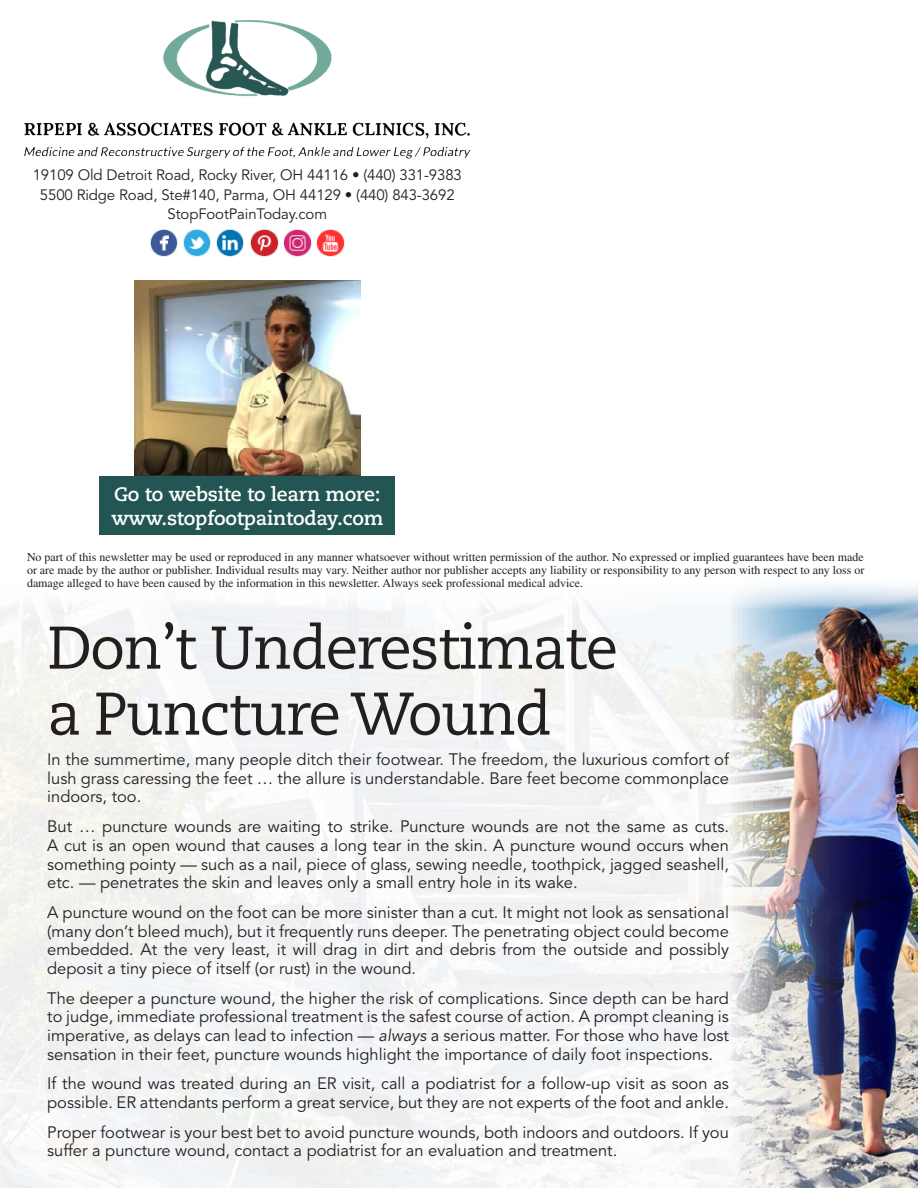
<style>
.page{position:relative;width:918px;height:1188px;background:#fff}
.page>*{position:absolute;margin:0;border:0;box-sizing:border-box;transform-origin:0 0}
.t1{font:60px/66px "Caecilia LT Std";letter-spacing:-.03em;color:#231f20}
.t2{font:700 19.5px/24px "Caecilia LT Std";letter-spacing:-.01em;color:#fff}
.t3{font:16.5px/18.8px "Avenir LT Std";color:#231f20;text-align:justify}
.t4{font:15px "Avenir LT Std";letter-spacing:-.01em;color:#231f20}
.t5{font:12px/12.8px "Times LT Std";color:#231f20;text-align:justify}
.s1{font-style:italic}
</style>
<div class="page">
<img style="left:0;top:585px;width:918px;height:603px">
<img style="left:151px;top:229px;width:27px;height:28px">
<img style="left:217px;top:229px;width:27px;height:28px">
<img style="left:184px;top:229px;width:27px;height:28px">
<img style="left:284px;top:229px;width:27px;height:28px">
<img style="left:251px;top:229px;width:27px;height:28px">
<img style="left:317px;top:229px;width:27px;height:28px">
<img style="left:25px;top:20px;width:445px;height:138px">
<img style="left:135px;top:280px;width:225px;height:197px">
<div style="left:99px;top:477px;width:296px;height:58px;background:#235652"></div>
<p class="t4" style="left:33px;top:167px;width:431px">19109 Old Detroit Road, Rocky River, OH 44116 • (440) 331-9383</p>
<p class="t4" style="left:40px;top:186px;width:416px">5500 Ridge Road, Ste#140, Parma, OH 44129 • (440) 843-3692</p>
<p class="t4" style="left:168px;top:206px;width:161px">StopFootPainToday.com</p>
<p class="t2" style="left:111px;top:482px;width:273px">Go to website to learn more: www.stopfootpaintoday.com</p>
<p class="t5" style="left:27px;top:551px;width:839px">No part of this newsletter may be used or reproduced in any manner whatsoever without written permission of the author. No expressed or implied guarantees have been made or are made by the author or publisher. Individual results may vary. Neither author nor publisher accepts any liability or responsibility to any person with respect to any loss or damage alleged to have been caused by the information in this newsletter. Always seek professional medical advice.</p>
<p class="t1" style="left:47px;top:616px;width:573px">Don’t Underestimate a Puncture Wound</p>
<p class="t3" style="left:47px;top:750px;width:683px">In the summertime, many people ditch their footwear. The freedom, the luxurious comfort of lush grass caressing the feet … the allure is understandable. Bare feet become commonplace indoors, too.</p>
<p class="t3" style="left:47px;top:817px;width:683px">But … puncture wounds are waiting to strike. Puncture wounds are not the same as cuts.<br>A cut is an open wound that causes a long tear in the skin. A puncture wound occurs when something pointy — such as a nail, piece of glass, sewing needle, toothpick, jagged seashell, etc. — penetrates the skin and leaves only a small entry hole in its wake.</p>
<p class="t3" style="left:47px;top:903px;width:683px">A puncture wound on the foot can be more sinister than a cut. It might not look as sensational (many don’t bleed much), but it frequently runs deeper. The penetrating object could become embedded. At the very least, it will drag in dirt and debris from the outside and possibly deposit a tiny piece of itself (or rust) in the wound.</p>
<p class="t3" style="left:47px;top:989px;width:683px">The deeper a puncture wound, the higher the risk of complications. Since depth can be hard to judge, immediate professional treatment is the safest course of action. A prompt cleaning is imperative, as delays can lead to infection — <span class="s1">always</span> a serious matter. For those who have lost sensation in their feet, puncture wounds highlight the importance of daily foot inspections.</p>
<p class="t3" style="left:47px;top:1075px;width:683px">If the wound was treated during an ER visit, call a podiatrist for a follow-up visit as soon as possible. ER attendants perform a great service, but they are not experts of the foot and ankle.</p>
<p class="t3" style="left:47px;top:1123px;width:683px">Proper footwear is your best bet to avoid puncture wounds, both indoors and outdoors. If you suffer a puncture wound, contact a podiatrist for an evaluation and treatment.</p>
</div>
